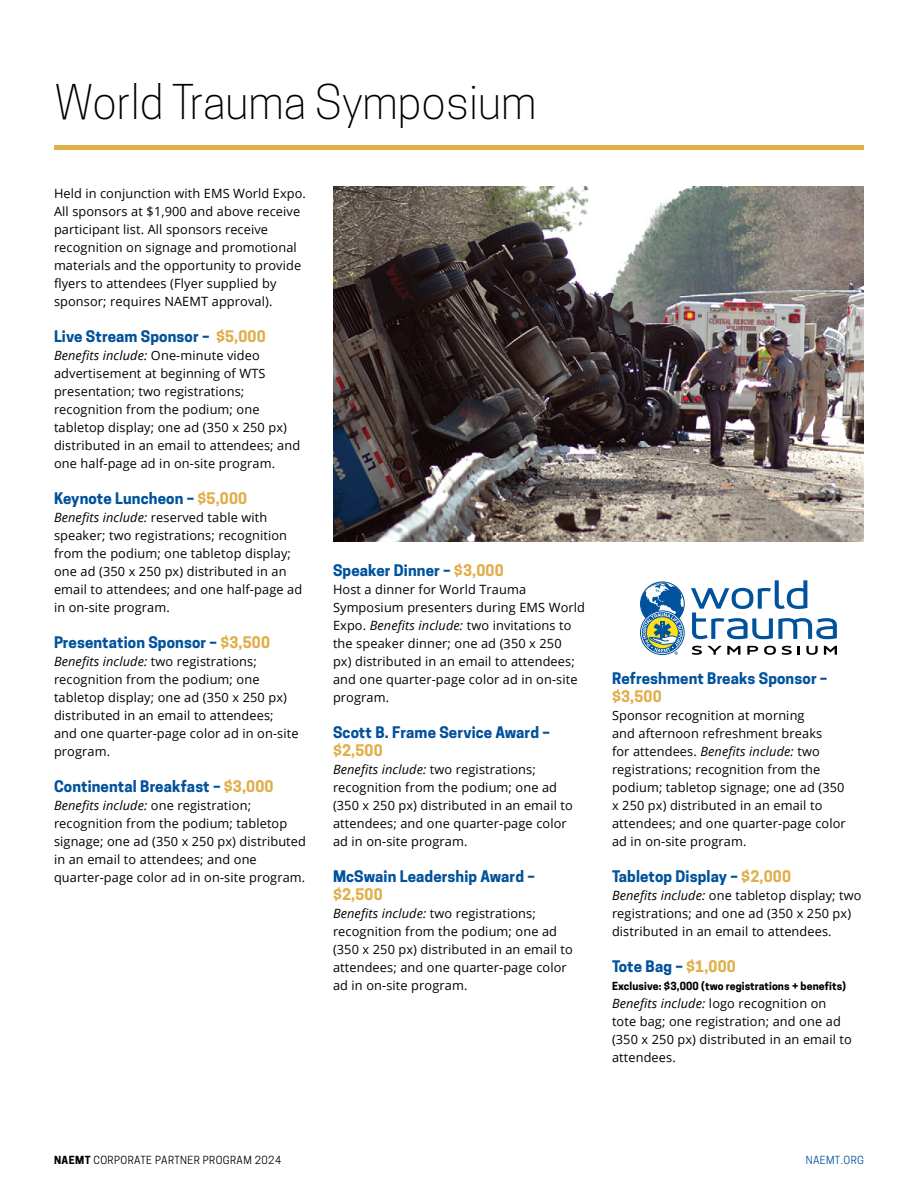
<style>
.page{position:relative;width:918px;height:1188px;background:#fff}
.page>*{position:absolute;margin:0;border:0;box-sizing:border-box;transform-origin:0 0}
.t1{font:300 45px "Cooper Hewitt";color:#000}
.t2{font:700 15px "Cooper Hewitt";letter-spacing:.01em;color:#00529b}
.t3{font:700 15px "Cooper Hewitt";letter-spacing:.01em;color:#e1ae4c}
.t4{font:12.75px/18px "Open Sans";letter-spacing:.01em;color:#000}
.t5{font:700 10.5px "Cooper Hewitt";letter-spacing:.01em;color:#000}
.t6{font:10.5px "Cooper Hewitt";letter-spacing:.04em;color:#000}
.t7{font:10.5px "Cooper Hewitt";letter-spacing:.04em;color:#00529b}
.s1{color:#e1ae4c}
.s2{font-style:italic}
.s3{font-weight:700}
</style>
<div class="page">
<img style="left:333px;top:186px;width:531px;height:356px">
<svg style="left:691px;top:580px;width:146px;height:59px"></svg>
<svg style="left:692px;top:646px;width:48px;height:9px"></svg>
<svg style="left:747px;top:646px;width:11px;height:9px"></svg>
<svg style="left:764px;top:646px;width:28px;height:9px"></svg>
<svg style="left:798px;top:646px;width:2px;height:9px"></svg>
<svg style="left:806px;top:646px;width:12px;height:9px"></svg>
<svg style="left:824px;top:646px;width:13px;height:9px"></svg>
<div style="left:641px;top:582px;width:43px;height:44px;background:#00529c;border-radius:50%"></div>
<div style="left:640px;top:582px;width:45px;height:44px;border:1px solid #00529c;border-radius:50%"></div>
<div style="left:640px;top:611px;width:44px;height:44px;border:1px solid #00529c;border-radius:50%"></div>
<div style="left:642px;top:612px;width:41px;height:41px;border:5px solid #00529c;border-radius:50%"></div>
<svg style="left:643px;top:582px;width:41px;height:73px"></svg>
<hr style="left:54px;top:146px;width:810px;height:4px;background:#e1ae4c">
<h1 class="t1" style="left:54px;top:76px;width:484px">World Trauma Symposium</h1>
<p class="t4" style="left:54px;top:184px;width:254px">Held in conjunction with EMS World Expo.<br>All sponsors at $1,900 and above receive participant list. All sponsors receive recognition on signage and promotional materials and the opportunity to provide flyers to attendees (Flyer supplied by sponsor; requires NAEMT approval).</p>
<p class="t2" style="left:54px;top:327px;width:213px">Live Stream Sponsor – <span class="s1">$5,000</span></p>
<p class="t4" style="left:54px;top:346px;width:248px"><span class="s2">Benefits include:</span> One-minute video advertisement at beginning of WTS presentation; two registrations; recognition from the podium; one tabletop display; one ad (350 x 250 px) distributed in an email to attendees; and one half-page ad in on-site program.</p>
<p class="t2" style="left:54px;top:489px;width:195px">Keynote Luncheon – <span class="s1">$5,000</span></p>
<p class="t4" style="left:54px;top:508px;width:250px"><span class="s2">Benefits include:</span> reserved table with speaker; two registrations; recognition from the podium; one tabletop display; one ad (350 x 250 px) distributed in an email to attendees; and one half-page ad in on-site program.</p>
<p class="t2" style="left:54px;top:633px;width:218px">Presentation Sponsor – <span class="s1">$3,500</span></p>
<p class="t4" style="left:54px;top:652px;width:246px"><span class="s2">Benefits include:</span> two registrations; recognition from the podium; one tabletop display; one ad (350 x 250 px) distributed in an email to attendees; and one quarter-page color ad in on-site program.</p>
<p class="t2" style="left:54px;top:777px;width:221px">Continental Breakfast – <span class="s1">$3,000</span></p>
<p class="t4" style="left:54px;top:796px;width:254px"><span class="s2">Benefits include:</span> one registration; recognition from the podium; tabletop signage; one ad (350 x 250 px) distributed in an email to attendees; and one quarter-page color ad in on-site program.</p>
<p class="t2" style="left:333px;top:561px;width:172px">Speaker Dinner – <span class="s1">$3,000</span></p>
<p class="t4" style="left:333px;top:580px;width:254px">Host a dinner for World Trauma Symposium presenters during EMS World Expo. <span class="s2">Benefits include:</span> two invitations to the speaker dinner; one ad (350 x 250<br>px) distributed in an email to attendees; and one quarter-page color ad in on-site program.</p>
<p class="t2" style="left:333px;top:723px;width:219px">Scott B. Frame Service Award –</p>
<p class="t3" style="left:333px;top:741px;width:51px">$2,500</p>
<p class="t4" style="left:333px;top:760px;width:241px"><span class="s2">Benefits include:</span> two registrations; recognition from the podium; one ad (350 x 250 px) distributed in an email to attendees; and one quarter-page color ad in on-site program.</p>
<p class="t2" style="left:333px;top:867px;width:203px">McSwain Leadership Award –</p>
<p class="t3" style="left:333px;top:885px;width:51px">$2,500</p>
<p class="t4" style="left:333px;top:904px;width:241px"><span class="s2">Benefits include:</span> two registrations; recognition from the podium; one ad (350 x 250 px) distributed in an email to attendees; and one quarter-page color ad in on-site program.</p>
<p class="t2" style="left:612px;top:669px;width:217px">Refreshment Breaks Sponsor –</p>
<p class="t3" style="left:612px;top:687px;width:51px">$3,500</p>
<p class="t4" style="left:612px;top:706px;width:235px">Sponsor recognition at morning<br>and afternoon refreshment breaks<br>for attendees. <span class="s2">Benefits include:</span> two registrations; recognition from the podium; tabletop signage; one ad (350 x 250 px) distributed in an email to attendees; and one quarter-page color ad in on-site program.</p>
<p class="t2" style="left:612px;top:867px;width:181px">Tabletop Display – <span class="s1">$2,000</span></p>
<p class="t4" style="left:612px;top:886px;width:251px"><span class="s2">Benefits include:</span> one tabletop display; two registrations; and one ad (350 x 250 px) distributed in an email to attendees.</p>
<p class="t2" style="left:612px;top:957px;width:125px">Tote Bag – <span class="s1">$1,000</span></p>
<p class="t5" style="left:612px;top:980px;width:236px">Exclusive: $3,000 (two registrations + benefits)</p>
<p class="t4" style="left:612px;top:994px;width:241px"><span class="s2">Benefits include:</span> logo recognition on tote bag; one registration; and one ad (350 x 250 px) distributed in an email to attendees.</p>
<p class="t6" style="left:54px;top:1154px;width:229px"><span class="s3">NAEMT</span> CORPORATE PARTNER PROGRAM 2024</p>
<p class="t7" style="left:806px;top:1154px;width:60px">NAEMT.ORG</p>
</div>
